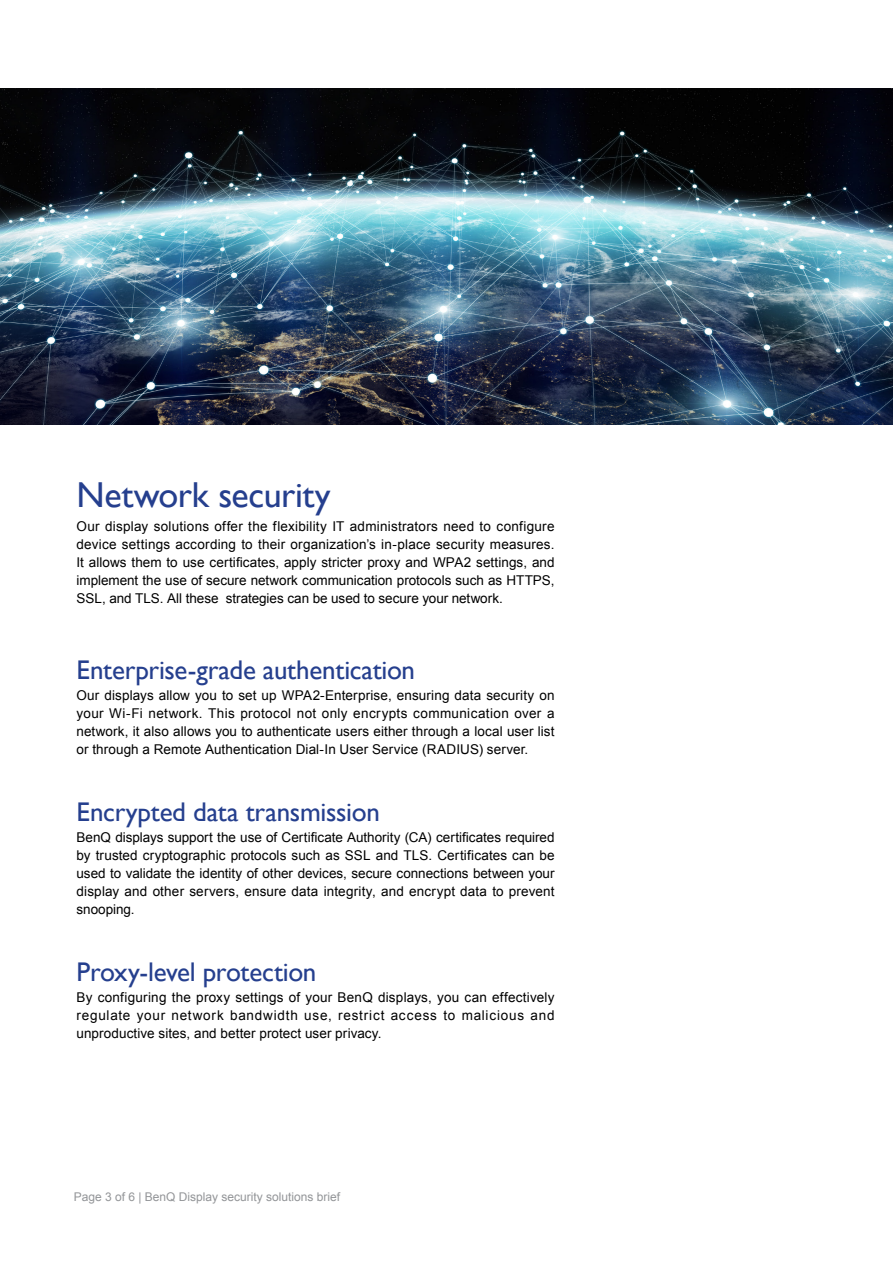
<style>
.page{position:relative;width:893px;height:1263px;background:#fff}
.page>*{position:absolute;margin:0;border:0;box-sizing:border-box;transform-origin:0 0}
.t1{font:36px "Gill Sans";letter-spacing:-.01em;color:#253f8e}
.t2{font:27px "Gill Sans";letter-spacing:-.01em;color:#253f8e}
.t3{font:13.5px/18px "Arial";letter-spacing:.005em;color:#000;text-align:justify}
.t4{font:12px "Arial";color:#939598}
</style>
<div class="page">
<img style="left:0;top:89px;width:893px;height:336px">
<p class="t1" style="left:77px;top:473px;width:256px">Network security</p>
<p class="t3" style="left:77px;top:517px;width:480px">Our display solutions offer the flexibility IT administrators need to configure device settings according to their organization’s in-place security measures.<br>It allows them to use certificates, apply stricter proxy and WPA2 settings, and implement the use of secure network communication protocols such as HTTPS, SSL, and TLS. All these strategies can be used to secure your network.</p>
<p class="t2" style="left:77px;top:654px;width:340px">Enterprise-grade authentication</p>
<p class="t3" style="left:77px;top:687px;width:479px">Our displays allow you to set up WPA2-Enterprise, ensuring data security on your Wi-Fi network. This protocol not only encrypts communication over a network, it also allows you to authenticate users either through a local user list or through a Remote Authentication Dial-In User Service (RADIUS) server.</p>
<p class="t2" style="left:77px;top:796px;width:305px">Encrypted data transmission</p>
<p class="t3" style="left:77px;top:829px;width:479px">BenQ displays support the use of Certificate Authority (CA) certificates required by trusted cryptographic protocols such as SSL and TLS. Certificates can be used to validate the identity of other devices, secure connections between your display and other servers, ensure data integrity, and encrypt data to prevent snooping.</p>
<p class="t2" style="left:77px;top:956px;width:241px">Proxy-level protection</p>
<p class="t3" style="left:77px;top:988px;width:479px">By configuring the proxy settings of your BenQ displays, you can effectively regulate your network bandwidth use, restrict access to malicious and unproductive sites, and better protect user privacy.</p>
<p class="t4" style="left:74px;top:1189px;width:268px">Page 3 of 6 | BenQ Display security solutions brief</p>
</div>
